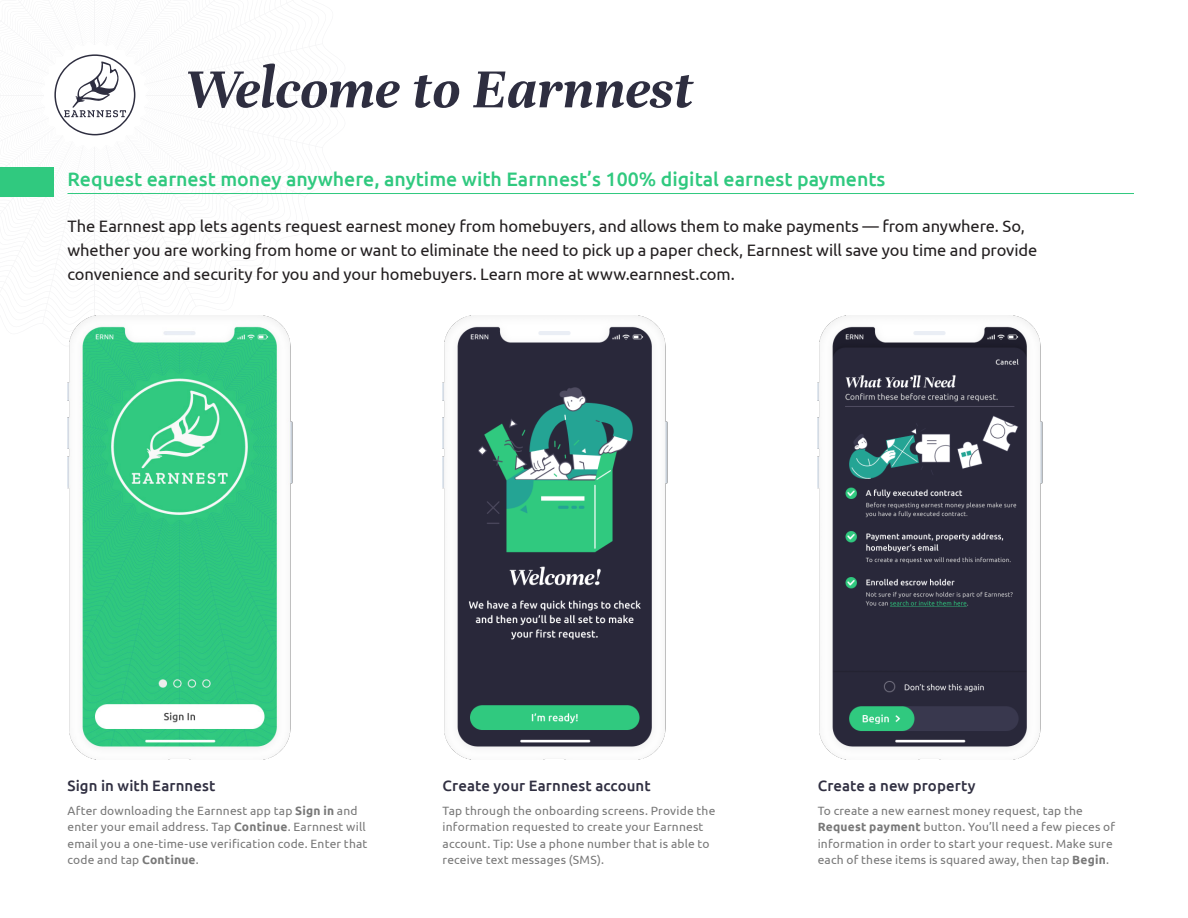
<style>
.page{position:relative;width:1188px;height:918px;background:#fff}
.page>*{position:absolute;margin:0;border:0;box-sizing:border-box;transform-origin:0 0}
.t1{font:italic 700 60px "Unna";color:#2e2e40}
.header-section{font:500 19.5px "Ubuntu";color:#30c97f}
.paragraph-numbered{font:16.5px/24px "Ubuntu";letter-spacing:-.005em;color:#231f20}
.paragraph-quote{font:500 15px "Ubuntu";letter-spacing:.005em;color:#302f41}
.paragraph-quote-2{font:12px/16.5px "Ubuntu";letter-spacing:.015em;color:#787878}
.s1{font-weight:700}
</style>
<div class="page">
<hr style="left:146px;top:95px;width:182px;height:1px;background:#2e2e40">
<svg style="left:0;top:54px;width:323px;height:143px"></svg>
<hr style="left:68px;top:193px;width:1066px;height:1px;background:#30c97f">
<div style="left:0;top:167px;width:54px;height:29px;background:#30c97f"></div>
<img style="left:67px;top:315px;width:225px;height:444px">
<img style="left:443px;top:315px;width:225px;height:444px">
<img style="left:818px;top:315px;width:225px;height:444px">
<p class="t1" style="left:185px;top:54px;width:510px">Welcome to Earnnest</p>
<p class="header-section" style="left:68px;top:166px;width:820px">Request earnest money anywhere, anytime with Earnnest’s 100% digital earnest payments</p>
<p class="paragraph-numbered" style="left:68px;top:213px;width:971px">The Earnnest app lets agents request earnest money from homebuyers, and allows them to make payments — from anywhere. So, whether you are working from home or want to eliminate the need to pick up a paper check, Earnnest will save you time and provide convenience and security for you and your homebuyers. Learn more at www.earnnest.com.</p>
<p class="paragraph-quote" style="left:68px;top:776px;width:149px">Sign in with Earnnest</p>
<p class="paragraph-quote-2" style="left:68px;top:802px;width:301px">After downloading the Earnnest app tap <span class="s1">Sign in</span> and enter your email address. Tap <span class="s1">Continue</span>. Earnnest will email you a one-time-use verification code. Enter that code and tap <span class="s1">Continue</span>.</p>
<p class="paragraph-quote" style="left:443px;top:776px;width:210px">Create your Earnnest account</p>
<p class="paragraph-quote-2" style="left:443px;top:802px;width:274px">Tap through the onboarding screens. Provide the information requested to create your Earnnest account. Tip: Use a phone number that is able to receive text messages (SMS).</p>
<p class="paragraph-quote" style="left:818px;top:776px;width:159px">Create a new property</p>
<p class="paragraph-quote-2" style="left:818px;top:802px;width:299px">To create a new earnest money request, tap the <span class="s1">Request payment</span> button. You’ll need a few pieces of information in order to start your request. Make sure each of these items is squared away, then tap <span class="s1">Begin</span>.</p>
</div>
